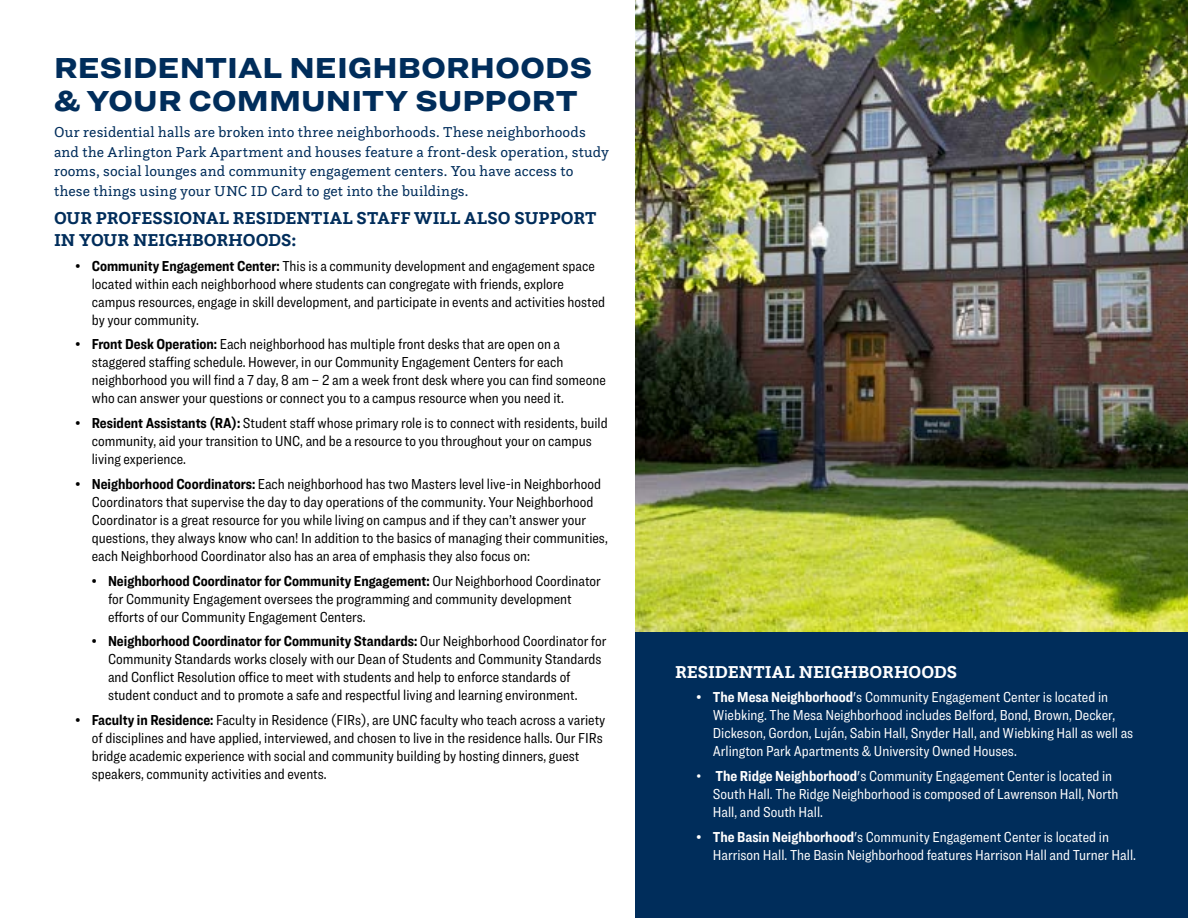
<style>
.page{position:relative;width:1188px;height:918px;background:#fff}
.page>*{position:absolute;margin:0;border:0;box-sizing:border-box;transform-origin:0 0}
.t1{font:900 30px/33px "Ringside Wide";color:#002d5b}
.t2{font:700 18px/21.6px "Questa Slab";color:#002d5b}
.t3{font:700 18px "Questa Slab";color:#fff}
.t4{font:15px/18px "Ringside Condensed";color:#000}
.t5{font:15px/18px "Ringside Condensed";color:#fff}
.t6{font:15px/19.5px "Questa Slab";letter-spacing:.01em;color:#002d5b}
.s1{font-weight:700}
</style>
<div class="page">
<div style="left:635px;top:622px;width:553px;height:296px;background:#002d5b"></div>
<img style="left:635px;top:0;width:553px;height:632px">
<h1 class="t1" style="left:54px;top:50px;width:540px">RESIDENTIAL NEIGHBORHOODS &amp; YOUR COMMUNITY SUPPORT</h1>
<p class="t6" style="left:54px;top:122px;width:557px">Our residential halls are broken into three neighborhoods. These neighborhoods and the Arlington Park Apartment and houses feature a front-desk operation, study rooms, social lounges and community engagement centers. You have access to these things using your UNC ID Card to get into the buildings.</p>
<p class="t2" style="left:54px;top:207px;width:544px">OUR PROFESSIONAL RESIDENTIAL STAFF WILL ALSO SUPPORT<br>IN YOUR NEIGHBORHOODS:</p>
<p class="t4" style="left:92px;top:256px;width:515px;text-indent:-16px"><span class="s1">• Community Engagement Center:</span> This is a community development and engagement space located within each neighborhood where students can congregate with friends, explore campus resources, engage in skill development, and participate in events and activities hosted by your community.</p>
<p class="t4" style="left:92px;top:335px;width:516px;text-indent:-16px"><span class="s1">• Front Desk Operation:</span> Each neighborhood has multiple front desks that are open on a staggered staffing schedule. However, in our Community Engagement Centers for each neighborhood you will find a 7 day, 8 am – 2 am a week front desk where you can find someone who can answer your questions or connect you to a campus resource when you need it.</p>
<p class="t4" style="left:92px;top:414px;width:517px;text-indent:-16px"><span class="s1">• Resident Assistants (RA):</span> Student staff whose primary role is to connect with residents, build community, aid your transition to UNC, and be a resource to you throughout your on campus living experience.</p>
<p class="t4" style="left:92px;top:475px;width:518px;text-indent:-16px"><span class="s1">• Neighborhood Coordinators:</span> Each neighborhood has two Masters level live-in Neighborhood Coordinators that supervise the day to day operations of the community. Your Neighborhood Coordinator is a great resource for you while living on campus and if they can’t answer your questions, they always know who can! In addition to the basics of managing their communities, each Neighborhood Coordinator also has an area of emphasis they also focus on:</p>
<p class="t4" style="left:108px;top:571px;width:494px;text-indent:-16px"><span class="s1">• Neighborhood Coordinator for Community Engagement:</span> Our Neighborhood Coordinator for Community Engagement oversees the programming and community development efforts of our Community Engagement Centers.</p>
<p class="t4" style="left:108px;top:632px;width:500px;text-indent:-16px"><span class="s1">• Neighborhood Coordinator for Community Standards:</span> Our Neighborhood Coordinator for Community Standards works closely with our Dean of Students and Community Standards and Conflict Resolution office to meet with students and help to enforce standards of student conduct and to promote a safe and respectful living and learning environment.</p>
<p class="t4" style="left:92px;top:711px;width:515px;text-indent:-16px"><span class="s1">• Faculty in Residence:</span> Faculty in Residence (FIRs), are UNC faculty who teach across a variety of disciplines and have applied, interviewed, and chosen to live in the residence halls. Our FIRs bridge academic experience with social and community building by hosting dinners, guest speakers, community activities and events.</p>
<p class="t3" style="left:675px;top:660px;width:284px">RESIDENTIAL NEIGHBORHOODS</p>
<p class="t5" style="left:713px;top:688px;width:422px;text-indent:-16px"><span class="s1">• The Mesa Neighborhood</span>'s Community Engagement Center is located in Wiebking. The Mesa Neighborhood includes Belford, Bond, Brown, Decker, Dickeson, Gordon, Luján, Sabin Hall, Snyder Hall, and Wiebking Hall as well as Arlington Park Apartments &amp; University Owned Houses.</p>
<p class="t5" style="left:713px;top:767px;width:407px;text-indent:-16px">• <span class="s1">The Ridge Neighborhood</span>'s Community Engagement Center is located in<br>South Hall. The Ridge Neighborhood is composed of Lawrenson Hall, North<br>Hall, and South Hall.</p>
<p class="t5" style="left:713px;top:828px;width:425px;text-indent:-16px"><span class="s1">• The Basin Neighborhood</span>'s Community Engagement Center is located in<br>Harrison Hall. The Basin Neighborhood features Harrison Hall and Turner Hall.</p>
</div>
